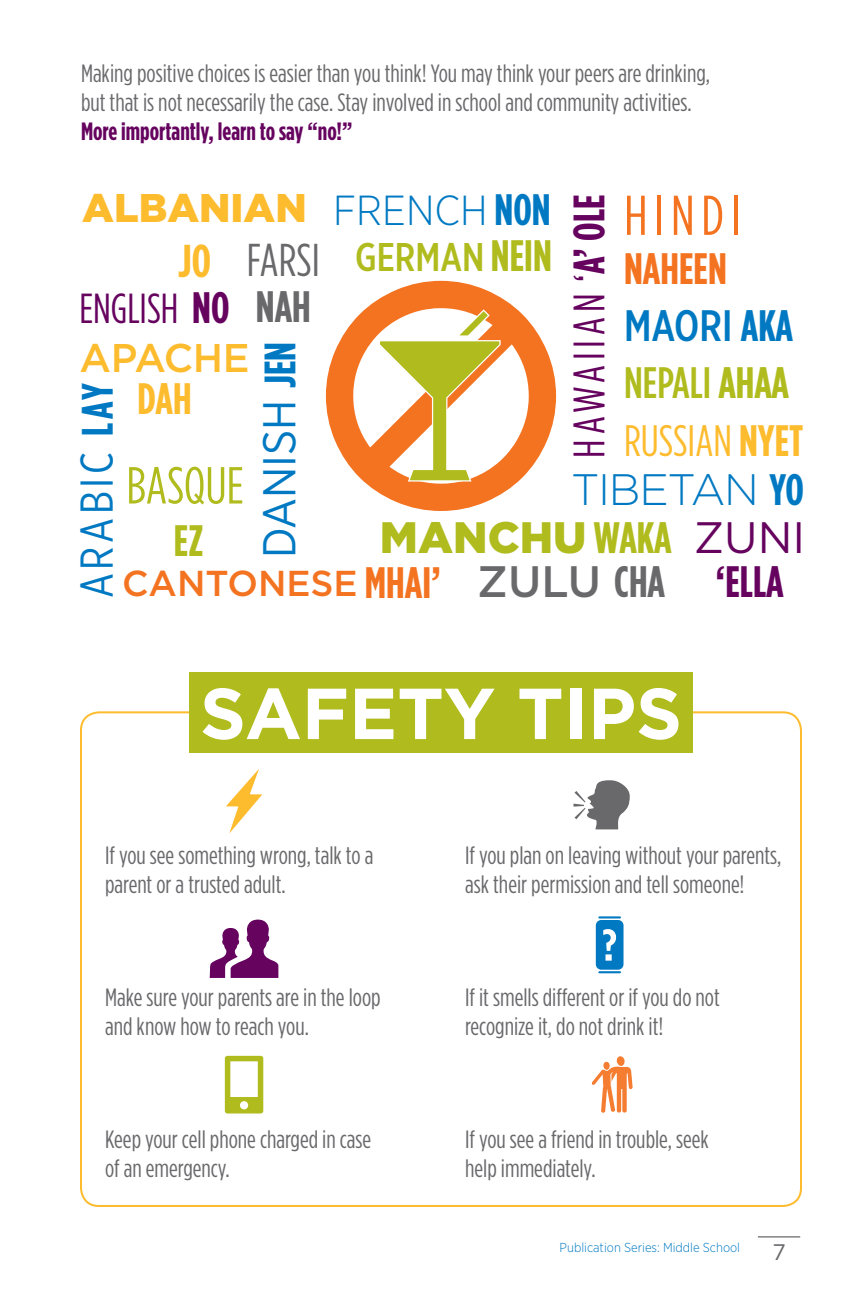
<style>
.page{position:relative;width:864px;height:1296px;background:#fff}
.page>*{position:absolute;margin:0;border:0;box-sizing:border-box;transform-origin:0 0}
.Body_text{font:700 72px "Gotham";color:#fff}
.Body_text-2{font:56px "Gotham Condensed";letter-spacing:.12em;color:#f47321}
.Body_text-3{font:52px "Gotham Condensed";color:#b0bb1d}
.Body_text-4{font:46px "Gotham X Narrow";letter-spacing:.08em;color:#0079c2}
.Body_text-5{font:46px "Gotham Narrow";color:#0079c2}
.Body_text-6{font:46px "Gotham Condensed";color:#69696c}
.Body_text-7{font:700 46px "Gotham Condensed";color:#fdbb2e}
.Body_text-8{font:44px "Gotham Condensed";letter-spacing:.11em;color:#65035f}
.Body_text-9{font:44px "Gotham Condensed";color:#fdbb2e}
.Body_text-10{font:900 44px "Gotham";color:#b0bb1d}
.Body_text-11{font:500 44px "Gotham Condensed";color:#b0bb1d}
.Body_text-12{font:300 44px "Gotham";letter-spacing:-.03em;color:#0079c2}
.Body_text-13{font:500 44px "Gotham X Narrow";color:#0079c2}
.Body_text-14{font:500 44px "Gotham";color:#69696c}
.Body_text-15{font:700 44px "Gotham Condensed";color:#f47321}
.Body_text-16{font:700 44px "Gotham Condensed";color:#65035f}
.Body_text-17{font:44px "Gotham";color:#65035f}
.Body_text-18{font:700 44px "Gotham Condensed";color:#fdbb2e}
.Body_text-19{font:700 44px "Gotham Condensed";color:#69696c}
.Body_text-20{font:700 44px "Gotham Condensed";color:#b0bb1d}
.Body_text-21{font:42px "Gotham Condensed";color:#65035f}
.Body_text-22{font:300 42px "Gotham Narrow";color:#0079c2}
.Body_text-23{font:500 40px "Gotham X Narrow";color:#b0bb1d}
.Body_text-24{font:900 40px "Gotham";color:#fdbb2e}
.Body_text-25{font:500 40px "Gotham";letter-spacing:-.01em;color:#fdbb2e}
.Body_text-26{font:500 36px "Gotham";color:#f47321}
.Body_text-27{font:25px/29px "Gotham Condensed";color:#69696c}
.bullet{font:22.4px "Gotham";color:#69696c}
.t1{font:300 13px "Gotham Narrow";color:#0079c2}
.s1{font-weight:700;color:#65035f}
.s2{font-weight:700;font-size:44px}
.s3{font-family:"Gotham Condensed";font-weight:700;font-size:44px}
.s4{font-weight:700}
.s5{font-family:"Gotham Condensed";font-weight:700}
</style>
<div class="page">
<hr style="left:758px;top:1236px;width:42px;height:2px;background:#69696c">
<div style="left:189px;top:672px;width:504px;height:81px;background:#b0bb1d"></div>
<svg style="left:225px;top:1056px;width:38px;height:58px"></svg>
<svg style="left:210px;top:920px;width:68px;height:58px"></svg>
<svg style="left:574px;top:780px;width:56px;height:49px"></svg>
<svg style="left:592px;top:1056px;width:41px;height:57px"></svg>
<div style="left:596px;top:920px;width:28px;height:50px;background:#0079c2;border-radius:5px"></div>
<hr style="left:598px;top:916px;width:23px;height:3px;background:#0079c2">
<hr style="left:598px;top:971px;width:23px;height:2px;background:#0079c2">
<svg style="left:603px;top:929px;width:13px;height:32px"></svg>
<svg style="left:226px;top:769px;width:36px;height:64px"></svg>
<svg style="left:326px;top:281px;width:230px;height:230px"></svg>
<svg style="left:378px;top:309px;width:123px;height:173px"></svg>
<p class="Body_text-27" style="left:81px;top:58px;width:631px">Making positive choices is easier than you think! You may think your peers are drinking, but that is not necessarily the case. Stay involved in school and community activities.<br><span class="s1">More importantly, learn to say “no!”</span></p>
<p class="Body_text-24" style="left:82px;top:185px;width:226px">ALBANIAN</p>
<p class="Body_text-7" style="left:178px;top:234px;width:34px">JO</p>
<p class="Body_text-21" style="left:79px;top:284px;width:152px">ENGLISH <span class="s2">NO</span></p>
<p class="Body_text-25" style="left:80px;top:335px;width:172px">APACHE</p>
<p class="Body_text-18" style="left:138px;top:373px;width:56px">DAH</p>
<p class="Body_text-22" style="left:333px;top:185px;width:219px">FRENCH <span class="s3">NON</span></p>
<p class="Body_text-23" style="left:355px;top:233px;width:198px">GERMAN <span class="s3">NEIN</span></p>
<p class="Body_text-8" style="left:564px;top:458px;width:265px;rotate:-90deg">HAWAIIAN ‘<span class="s4">A’ OLE</span></p>
<p class="Body_text-2" style="left:624px;top:183px;width:118px">HINDI</p>
<p class="Body_text-6" style="left:247px;top:234px;width:74px">FARSI</p>
<p class="Body_text-19" style="left:256px;top:281px;width:56px">NAH</p>
<p class="Body_text-15" style="left:624px;top:242px;width:104px">NAHEEN</p>
<p class="Body_text-13" style="left:624px;top:299px;width:170px">MAORI <span class="s5">AKA</span></p>
<p class="Body_text-11" style="left:624px;top:357px;width:166px">NEPALI <span class="s4">AHAA</span></p>
<p class="Body_text-9" style="left:624px;top:416px;width:181px">RUSSIAN <span class="s4">NYET</span></p>
<p class="Body_text-12" style="left:571px;top:465px;width:234px">TIBETAN <span class="s5">YO</span></p>
<p class="Body_text-5" style="left:251px;top:558px;width:217px;rotate:-90deg">DANISH <span class="s3">JEN</span></p>
<p class="Body_text-4" style="left:69px;top:598px;width:216px;rotate:-90deg">ARABIC <span class="s3">LAY</span></p>
<p class="Body_text-3" style="left:126px;top:456px;width:119px">BASQUE</p>
<p class="Body_text-20" style="left:174px;top:515px;width:31px">EZ</p>
<p class="Body_text-26" style="left:122px;top:562px;width:320px">CANTONESE <span class="s3">MHAI’</span></p>
<p class="Body_text-10" style="left:380px;top:512px;width:293px">MANCHU <span class="s5">WAKA</span></p>
<p class="Body_text-17" style="left:694px;top:513px;width:113px">ZUNI</p>
<p class="Body_text-16" style="left:715px;top:556px;width:70px">‘ELLA</p>
<p class="Body_text-14" style="left:477px;top:556px;width:189px">ZULU <span class="s5">CHA</span></p>
<p class="Body_text" style="left:200px;top:672px;width:484px">SAFETY TIPS</p>
<p class="Body_text-27" style="left:105px;top:840px;width:270px">If you see something wrong, talk to a parent or a trusted adult.</p>
<p class="Body_text-27" style="left:105px;top:982px;width:277px">Make sure your parents are in the loop and know how to reach you.</p>
<p class="Body_text-27" style="left:105px;top:1124px;width:268px">Keep your cell phone charged in case of an emergency.</p>
<p class="Body_text-27" style="left:465px;top:840px;width:318px">If you plan on leaving without your parents, ask their permission and tell someone!</p>
<p class="Body_text-27" style="left:465px;top:982px;width:256px">If it smells different or if you do not recognize it, do not drink it!</p>
<p class="Body_text-27" style="left:465px;top:1124px;width:245px">If you see a friend in trouble, seek help immediately.</p>
<p class="t1" style="left:560px;top:1240px;width:182px">Publication Series: Middle School</p>
<p class="bullet" style="left:772px;top:1240px;width:15px">7</p>
</div>
